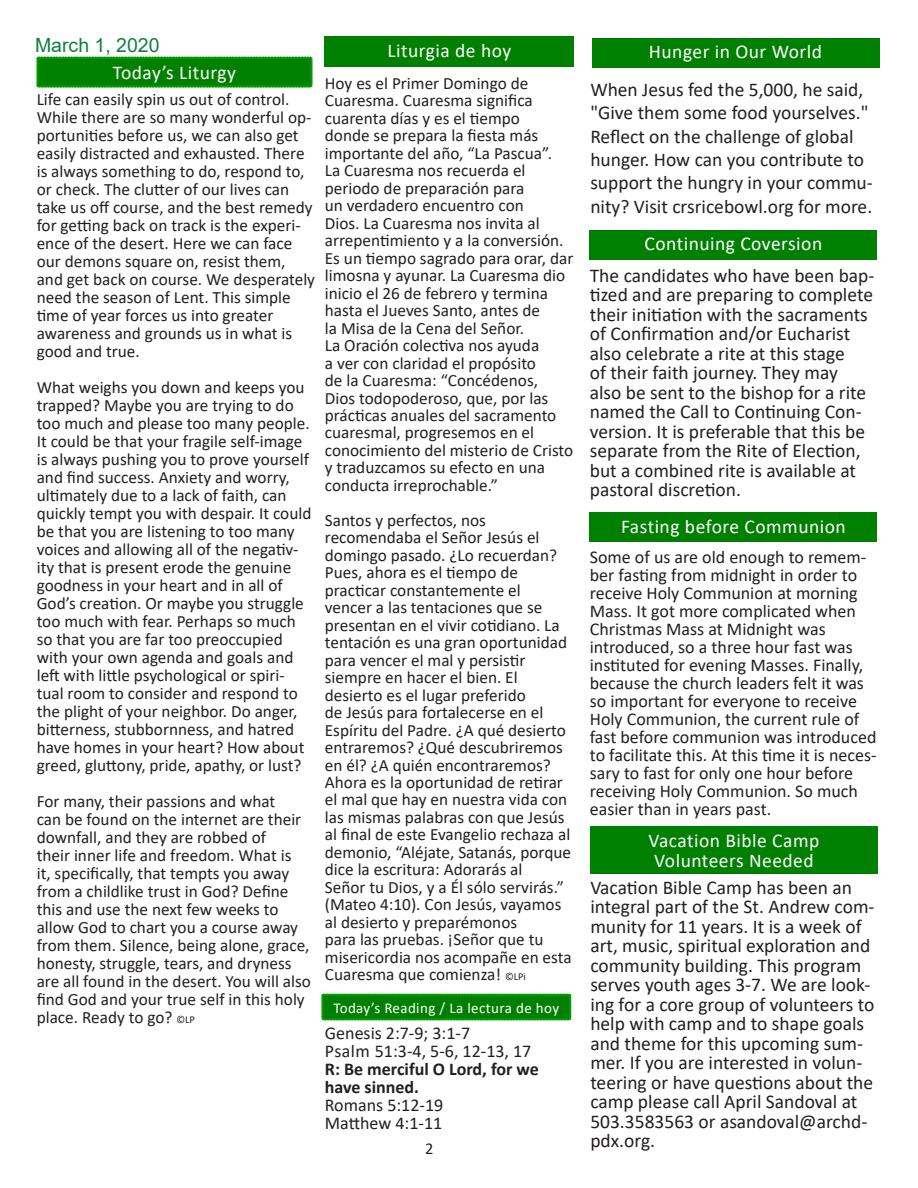
<style>
.page{position:relative;width:918px;height:1188px;background:#fff}
.page>*{position:absolute;margin:0;border:0;box-sizing:border-box;transform-origin:0 0}
.t1{font:19.5px/19.5px "Calibri";color:#231f20}
.t2{font:19.5px "Calibri";letter-spacing:.025em;color:#fff}
.t3{font:19.5px "Arial";color:#0e813f}
.t4{font:18px/18px "Calibri";color:#231f20}
.t5{font:700 18px/18px "Calibri";color:#231f20}
.t6{font:17.25px/18px "Calibri";color:#231f20}
.t7{font:16.5px "Calibri";color:#231f20}
.t8{font:15px "Calibri";letter-spacing:.025em;color:#fff}
.s1{font-size:10.5px}
</style>
<div class="page">
<svg style="left:37px;top:57px;width:275px;height:30px;background:#008300"></svg>
<div style="left:325px;top:36px;width:249px;height:31px;background:#008000"></div>
<svg style="left:322px;top:994px;width:249px;height:26px;background:#008400"></svg>
<div style="left:590px;top:827px;width:288px;height:47px;background:#008000"></div>
<div style="left:592px;top:38px;width:287px;height:30px;background:#008000"></div>
<div style="left:590px;top:230px;width:287px;height:30px;background:#008000"></div>
<div style="left:590px;top:512px;width:287px;height:30px;background:#008000"></div>
<p class="t3" style="left:35px;top:31px;width:126px">March 1, 2020</p>
<p class="t2" style="left:113px;top:59px;width:125px">Today’s Liturgy</p>
<p class="t6" style="left:37px;top:90px;width:280px">Life can easily spin us out of control.<br>While there are so many wonderful op&shy;portunities before us, we can also get easily distracted and exhausted. There is always something to do, respond to, or check. The clutter of our lives can take us off course, and the best remedy for getting back on track is the experi&shy;ence of the desert. Here we can face our demons square on, resist them, and get back on course. We desperately need the season of Lent. This simple time of year forces us into greater awareness and grounds us in what is good and true.</p>
<p class="t6" style="left:37px;top:378px;width:276px">What weighs you down and keeps you trapped? Maybe you are trying to do too much and please too many people.<br>It could be that your fragile self-image is always pushing you to prove yourself and find success. Anxiety and worry, ultimately due to a lack of faith, can quickly tempt you with despair. It could be that you are listening to too many voices and allowing all of the negativ&shy;ity that is present erode the genuine goodness in your heart and in all of God’s creation. Or maybe you struggle too much with fear. Perhaps so much so that you are far too preoccupied with your own agenda and goals and left with little psychological or spiri&shy;tual room to consider and respond to the plight of your neighbor. Do anger, bitterness, stubbornness, and hatred have homes in your heart? How about greed, gluttony, pride, apathy, or lust?</p>
<p class="t6" style="left:37px;top:792px;width:276px">For many, their passions and what<br>can be found on the internet are their downfall, and they are robbed of<br>their inner life and freedom. What is<br>it, specifically, that tempts you away from a childlike trust in God? Define this and use the next few weeks to allow God to chart you a course away from them. Silence, being alone, grace, honesty, struggle, tears, and dryness are all found in the desert. You will also find God and your true self in this holy place. Ready to go? <span class="s1">©LP</span></p>
<p class="t2" style="left:387px;top:37px;width:125px">Liturgia de hoy</p>
<p class="t6" style="left:325px;top:74px;width:250px;line-height:17.4px">Hoy es el Primer Domingo de<br>Cuaresma. Cuaresma significa cuarenta días y es el tiempo<br>donde se prepara la fiesta más importante del año, “La Pascua”.<br>La Cuaresma nos recuerda el periodo de preparación para<br>un verdadero encuentro con<br>Dios. La Cuaresma nos invita al arrepentimiento y a la conversión.<br>Es un tiempo sagrado para orar, dar limosna y ayunar. La Cuaresma dio inicio el 26 de febrero y termina hasta el Jueves Santo, antes de<br>la Misa de la Cena del Señor.<br>La Oración colectiva nos ayuda<br>a ver con claridad el propósito<br>de la Cuaresma: “Concédenos,<br>Dios todopoderoso, que, por las prácticas anuales del sacramento cuaresmal, progresemos en el conocimiento del misterio de Cristo y traduzcamos su efecto en una conducta irreprochable.”</p>
<p class="t6" style="left:325px;top:511px;width:248px;line-height:17.5px">Santos y perfectos, nos recomendaba el Señor Jesús el domingo pasado. ¿Lo recuerdan?<br>Pues, ahora es el tiempo de practicar constantemente el vencer a las tentaciones que se presentan en el vivir cotidiano. La tentación es una gran oportunidad para vencer el mal y persistir siempre en hacer el bien. El desierto es el lugar preferido<br>de Jesús para fortalecerse en el<br>Espíritu del Padre. ¿A qué desierto entraremos? ¿Qué descubriremos en él? ¿A quién encontraremos?<br>Ahora es la oportunidad de retirar el mal que hay en nuestra vida con las mismas palabras con que Jesús al final de este Evangelio rechaza al demonio, “Aléjate, Satanás, porque dice la escritura: Adorarás al<br>Señor tu Dios, y a Él sólo servirás.” (Mateo 4:10). Con Jesús, vayamos al desierto y preparémonos<br>para las pruebas. ¡Señor que tu misericordia nos acompañe en esta<br>Cuaresma que comienza! <span class="s1">©LPi</span></p>
<p class="t8" style="left:333px;top:997px;width:227px">Today’s Reading / La lectura de hoy</p>
<p class="t4" style="left:325px;top:1024px;width:147px">Genesis 2:7-9; 3:1-7</p>
<p class="t4" style="left:325px;top:1042px;width:208px">Psalm 51:3-4, 5-6, 12-13, 17</p>
<p class="t5" style="left:325px;top:1060px;width:216px">R: Be merciful O Lord, for we have sinned.</p>
<p class="t4" style="left:325px;top:1096px;width:120px">Romans 5:12-19</p>
<p class="t4" style="left:325px;top:1114px;width:119px">Matthew 4:1-11</p>
<p class="t7" style="left:425px;top:1137px;width:10px">2</p>
<p class="t2" style="left:649px;top:38px;width:175px">Hunger in Our World</p>
<p class="t1" style="left:590px;top:77px;width:284px;line-height:23.4px">When Jesus fed the 5,000, he said, "Give them some food yourselves." Reflect on the challenge of global hunger. How can you contribute to support the hungry in your commu&shy;nity? Visit crsricebowl.org for more.</p>
<p class="t2" style="left:645px;top:230px;width:179px">Continuing Coversion</p>
<p class="t1" style="left:590px;top:265px;width:286px">The candidates who have been bap&shy;tized and are preparing to complete their initiation with the sacraments of Confirmation and/or Eucharist also celebrate a rite at this stage<br>of their faith journey. They may<br>also be sent to the bishop for a rite named the Call to Continuing Con&shy;version. It is preferable that this be separate from the Rite of Election, but a combined rite is available at pastoral discretion.</p>
<p class="t2" style="left:621px;top:512px;width:226px">Fasting before Communion</p>
<p class="t4" style="left:590px;top:547px;width:288px">Some of us are old enough to remem&shy;ber fasting from midnight in order to receive Holy Communion at morning Mass. It got more complicated when Christmas Mass at Midnight was introduced, so a three hour fast was instituted for evening Masses. Finally, because the church leaders felt it was so important for everyone to receive Holy Communion, the current rule of fast before communion was introduced to facilitate this. At this time it is neces&shy;sary to fast for only one hour before receiving Holy Communion. So much easier than in years past.</p>
<p class="t2" style="left:649px;top:827px;width:172px">Vacation Bible Camp</p>
<p class="t2" style="left:654px;top:847px;width:161px">Volunteers Needed</p>
<p class="t1" style="left:590px;top:877px;width:286px">Vacation Bible Camp has been an integral part of the St. Andrew com&shy;munity for 11 years. It is a week of art, music, spiritual exploration and community building. This program serves youth ages 3-7. We are look&shy;ing for a core group of volunteers to help with camp and to shape goals and theme for this upcoming sum&shy;mer. If you are interested in volun&shy;teering or have questions about the camp please call April Sandoval at<br>503.3583563 or asandoval@archd&shy;pdx.org.</p>
</div>
